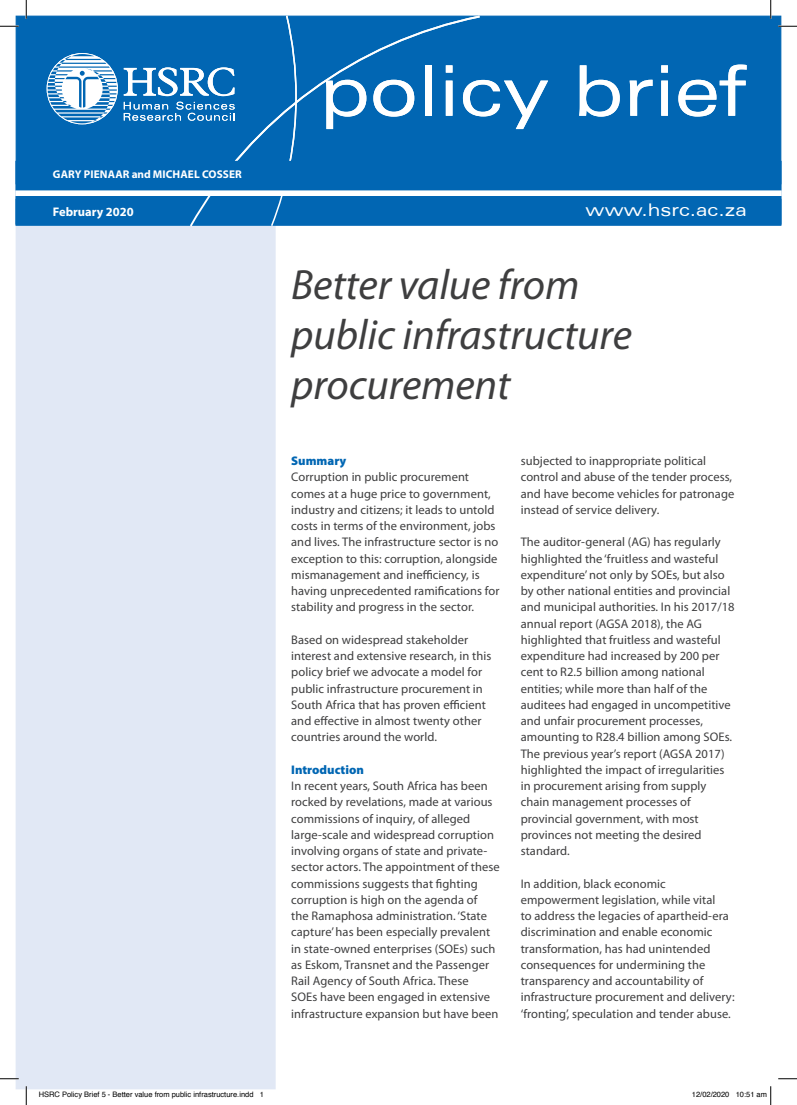
<style>
.page{position:relative;width:797px;height:1105px;background:#fff}
.page>*{position:absolute;margin:0;border:0;box-sizing:border-box;transform-origin:0 0}
.t1{font:expanded 70px "Zurich BT";color:#fff}
.t2{font:italic 42.5px/50px "Myriad Pro";letter-spacing:-.005em;color:#3e3e3f}
.t3{font:expanded 17.5px "Zurich BT";color:#fff}
.t4{font:12.5px/16.2px "Myriad Pro";letter-spacing:.005em;color:#3e3e3f}
.t5{font:900 12.5px "Myriad Pro";color:#0166b3}
.t6{font:700 12.5px "Myriad Pro";color:#fff}
.t7{font:700 11.25px "Myriad Pro";letter-spacing:.01em;color:#fff}
.t8{font:7.5px "Helvetica";color:#000}
</style>
<div class="page">
<div style="left:16px;top:221px;width:259px;height:868px;background:#e1e8f5"></div>
<div style="left:16px;top:16px;width:765px;height:208px;background:#0166b3"></div>
<svg style="left:48px;top:54px;width:69px;height:69px"></svg>
<svg style="left:124px;top:102px;width:64px;height:19px"></svg>
<svg style="left:124px;top:67px;width:64px;height:29px"></svg>
<svg style="left:18px;top:190px;width:761px;height:6px;fill:#fff"></svg>
<div style="left:16px;top:196px;width:765px;height:30px;border:1px solid #0166b3"></div>
<svg style="left:188px;top:16px;width:294px;height:210px"></svg>
<svg style="left:270px;top:16px;width:27px;height:212px"></svg>
<div style="left:16px;top:161px;width:764px;height:29px;background:#0166b3"></div>
<svg style="left:0;top:25px;width:19px;height:2px"></svg>
<svg style="left:778px;top:25px;width:19px;height:2px"></svg>
<svg style="left:0;top:1078px;width:19px;height:1px"></svg>
<svg style="left:778px;top:1078px;width:19px;height:1px"></svg>
<svg style="left:25px;top:0;width:2px;height:19px"></svg>
<svg style="left:25px;top:1086px;width:2px;height:19px"></svg>
<svg style="left:770px;top:0;width:1px;height:19px"></svg>
<svg style="left:770px;top:1086px;width:1px;height:19px"></svg>
<p class="t7" style="left:53px;top:167px;width:190px">GARY PIENAAR and MICHAEL COSSER</p>
<h1 class="t1" style="left:319px;top:50px;width:428px">policy brief</h1>
<p class="t6" style="left:53px;top:204px;width:82px">February 2020</p>
<h3 class="t3" style="left:585px;top:200px;width:163px">www.hsrc.ac.za</h3>
<h2 class="t2" style="left:291px;top:259px;width:342px">Better value from public infrastructure procurement</h2>
<p class="t5" style="left:291px;top:452px;width:57px">Summary</p>
<p class="t4" style="left:291px;top:469px;width:210px">Corruption in public procurement comes at a huge price to government, industry and citizens; it leads to untold costs in terms of the environment, jobs and lives. The infrastructure sector is no exception to this: corruption, alongside mismanagement and inefficiency, is having unprecedented ramifications for stability and progress in the sector.</p>
<p class="t4" style="left:291px;top:631px;width:201px">Based on widespread stakeholder interest and extensive research, in this policy brief we advocate a model for public infrastructure procurement in South Africa that has proven efficient and effective in almost twenty other countries around the world.</p>
<p class="t5" style="left:291px;top:761px;width:74px">Introduction</p>
<p class="t4" style="left:291px;top:777px;width:210px">In recent years, South Africa has been rocked by revelations, made at various commissions of inquiry, of alleged large-scale and widespread corruption involving organs of state and private&shy;sector actors. The appointment of these commissions suggests that fighting corruption is high on the agenda of<br>the Ramaphosa administration. ‘State capture’ has been especially prevalent in state-owned enterprises (SOEs) such as Eskom, Transnet and the Passenger Rail Agency of South Africa. These<br>SOEs have been engaged in extensive infrastructure expansion but have been</p>
<p class="t4" style="left:521px;top:452px;width:215px">subjected to inappropriate political control and abuse of the tender process, and have become vehicles for patronage instead of service delivery.</p>
<p class="t4" style="left:521px;top:534px;width:215px">The auditor-general (AG) has regularly highlighted the ‘fruitless and wasteful expenditure’ not only by SOEs, but also by other national entities and provincial and municipal authorities. In his 2017/18 annual report (AGSA 2018), the AG highlighted that fruitless and wasteful expenditure had increased by 200 per cent to R2.5 billion among national entities; while more than half of the auditees had engaged in uncompetitive and unfair procurement processes, amounting to R28.4 billion among SOEs.<br>The previous year’s report (AGSA 2017) highlighted the impact of irregularities in procurement arising from supply chain management processes of provincial government, with most provinces not meeting the desired standard.</p>
<p class="t4" style="left:521px;top:875px;width:215px">In addition, black economic empowerment legislation, while vital<br>to address the legacies of apartheid-era discrimination and enable economic transformation, has had unintended consequences for undermining the transparency and accountability of infrastructure procurement and delivery: ‘fronting’, speculation and tender abuse.</p>
<p class="t8" style="left:39px;top:1089px;width:227px">HSRC Policy Brief 5 - Better value from public infrastructure.indd 1</p>
<p class="t8" style="left:692px;top:1089px;width:77px">12/02/2020 10:51 am</p>
</div>
